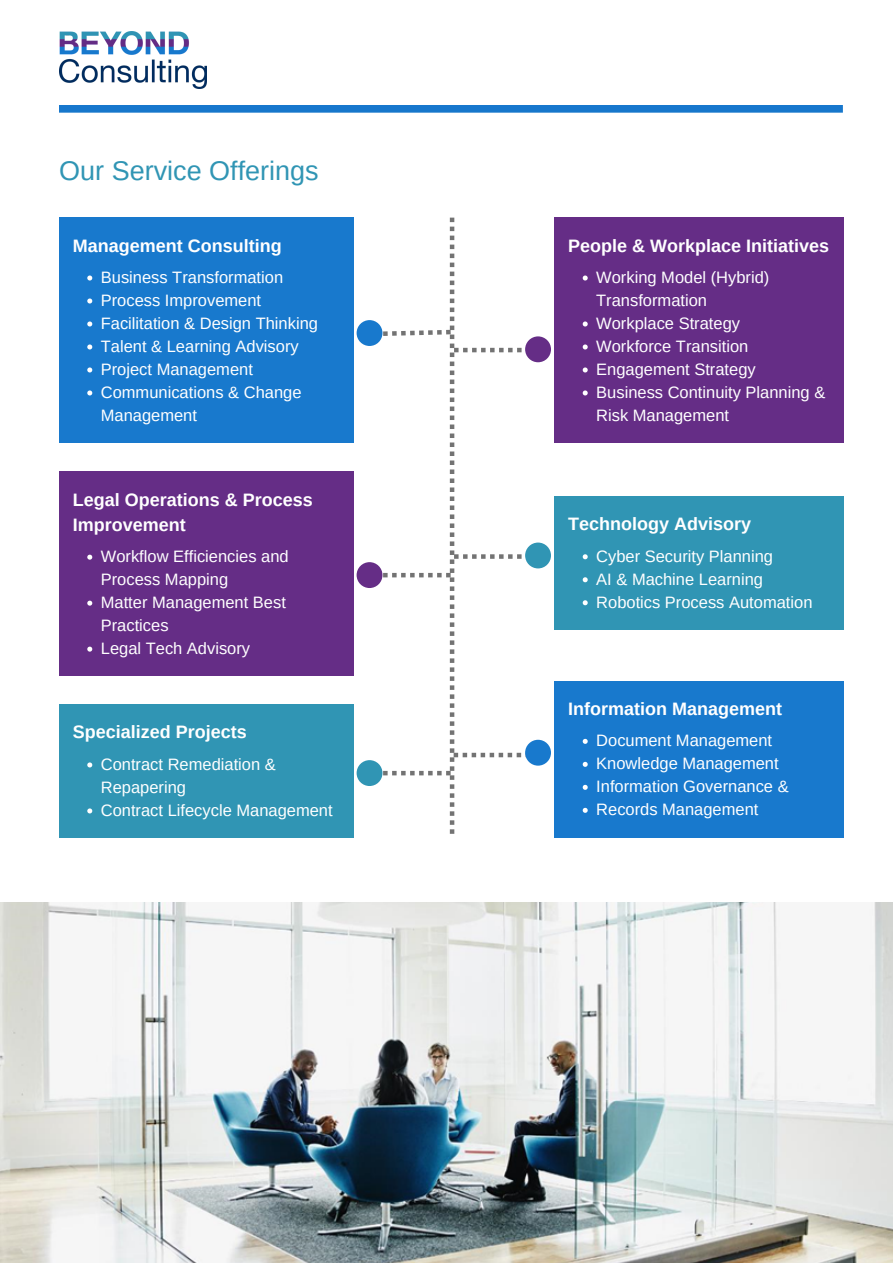
<style>
.page{position:relative;width:893px;height:1264px;background:#fff}
.page>*{position:absolute;margin:0;border:0;box-sizing:border-box;transform-origin:0 0}
.t1{font:27px "Arimo";color:#3095b4}
.t2{font:700 18px/25px "Arimo";color:#fff}
.t3{font:16.5px/23px "Arimo";color:#fff}
</style>
<div class="page">
<div style="left:59px;top:704px;width:294px;height:133px;background:#3095b4"></div>
<svg style="left:87px;top:762px;width:5px;height:5px"></svg>
<svg style="left:87px;top:808px;width:5px;height:5px"></svg>
<div style="left:554px;top:218px;width:289px;height:225px;background:#652d86"></div>
<svg style="left:582px;top:275px;width:5px;height:5px"></svg>
<svg style="left:582px;top:321px;width:5px;height:5px"></svg>
<svg style="left:582px;top:344px;width:5px;height:5px"></svg>
<svg style="left:582px;top:367px;width:5px;height:5px"></svg>
<svg style="left:582px;top:390px;width:5px;height:5px"></svg>
<div style="left:59px;top:218px;width:294px;height:224px;background:#1879cd"></div>
<svg style="left:87px;top:275px;width:5px;height:5px"></svg>
<svg style="left:87px;top:298px;width:5px;height:5px"></svg>
<svg style="left:87px;top:321px;width:5px;height:5px"></svg>
<svg style="left:87px;top:344px;width:5px;height:5px"></svg>
<svg style="left:87px;top:367px;width:5px;height:5px"></svg>
<svg style="left:87px;top:390px;width:5px;height:5px"></svg>
<div style="left:59px;top:472px;width:294px;height:203px;background:#652d86"></div>
<svg style="left:87px;top:554px;width:5px;height:5px"></svg>
<svg style="left:87px;top:600px;width:5px;height:5px"></svg>
<svg style="left:87px;top:646px;width:5px;height:5px"></svg>
<div style="left:554px;top:681px;width:289px;height:156px;background:#1879cd"></div>
<svg style="left:582px;top:738px;width:5px;height:5px"></svg>
<svg style="left:582px;top:761px;width:5px;height:5px"></svg>
<svg style="left:582px;top:784px;width:5px;height:5px"></svg>
<svg style="left:582px;top:807px;width:5px;height:5px"></svg>
<div style="left:554px;top:496px;width:289px;height:133px;background:#3095b4"></div>
<svg style="left:582px;top:554px;width:5px;height:5px"></svg>
<svg style="left:582px;top:577px;width:5px;height:5px"></svg>
<svg style="left:582px;top:600px;width:5px;height:5px"></svg>
<img style="left:59px;top:106px;width:784px;height:7px">
<img style="left:0;top:902px;width:892px;height:360px">
<img style="left:59px;top:31px;width:148px;height:58px">
<svg style="left:356px;top:760px;width:26px;height:26px"></svg>
<svg style="left:356px;top:562px;width:26px;height:26px"></svg>
<div style="left:525px;top:336px;width:26px;height:26px;background:#652d86;border-radius:50%"></div>
<svg style="left:365px;top:218px;width:174px;height:615px"></svg>
<div style="left:356px;top:320px;width:26px;height:26px;background:#1879cd;border-radius:50%"></div>
<div style="left:525px;top:739px;width:26px;height:26px;background:#1879cd;border-radius:50%"></div>
<div style="left:525px;top:542px;width:26px;height:26px;background:#3095b4;border-radius:50%"></div>
<h1 class="t1" style="left:59px;top:155px;width:261px">Our Service Offerings</h1>
<p class="t2" style="left:73px;top:233px;width:210px">Management Consulting</p>
<p class="t3" style="left:101px;top:266px;width:219px">Business Transformation<br>Process Improvement<br>Facilitation &amp; Design Thinking<br>Talent &amp; Learning Advisory<br>Project Management<br>Communications &amp; Change<br>Management</p>
<p class="t2" style="left:73px;top:487px;width:241px">Legal Operations &amp; Process<br>Improvement</p>
<p class="t3" style="left:101px;top:545px;width:189px">Workflow Efficiencies and<br>Process Mapping<br>Matter Management Best<br>Practices<br>Legal Tech Advisory</p>
<p class="t2" style="left:73px;top:719px;width:175px">Specialized Projects</p>
<p class="t3" style="left:101px;top:752px;width:233px">Contract Remediation &amp;<br>Repapering<br>Contract Lifecycle Management</p>
<p class="t2" style="left:568px;top:233px;width:262px">People &amp; Workplace Initiatives</p>
<p class="t3" style="left:596px;top:266px;width:230px">Working Model (Hybrid)<br>Transformation<br>Workplace Strategy<br>Workforce Transition<br>Engagement Strategy<br>Business Continuity Planning &amp;<br>Risk Management</p>
<p class="t2" style="left:568px;top:511px;width:184px">Technology Advisory</p>
<p class="t3" style="left:596px;top:544px;width:218px">Cyber Security Planning<br>AI &amp; Machine Learning<br>Robotics Process Automation</p>
<p class="t2" style="left:568px;top:696px;width:215px">Information Management</p>
<p class="t3" style="left:596px;top:729px;width:194px">Document Management<br>Knowledge Management<br>Information Governance &amp;<br>Records Management</p>
</div>
